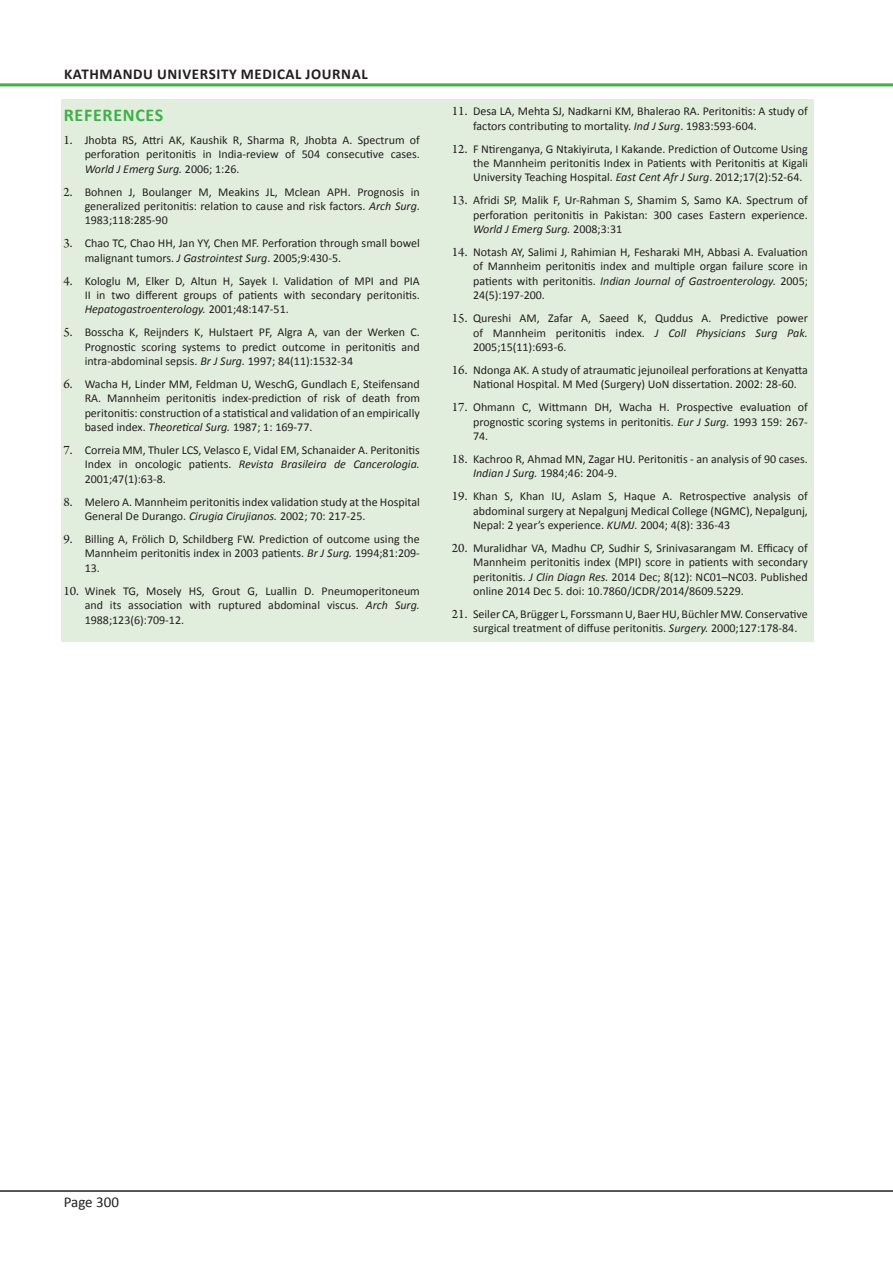
<style>
.page{position:relative;width:893px;height:1263px;background:#fff}
.page>*{position:absolute;margin:0;border:0;box-sizing:border-box;transform-origin:0 0}
.Normal_Text{font:700 18px "Calibri";letter-spacing:.04em;color:#40ae49}
.t1{font:700 15px "Calibri";letter-spacing:.04em;color:#231f20}
.t2{font:15px "Calibri";color:#231f20}
.Refrence_Text{font:12px/14.4px "Calibri";color:#231f20;text-align:justify}
.s1{font-family:"Arno Pro";font-size:13.5px}
.s2{font-style:italic}
</style>
<div class="page">
<hr style="left:0;top:1190px;width:893px;height:2px;background:#231f20">
<hr style="left:0;top:83px;width:893px;height:3px;background:#40ae49">
<div style="left:62px;top:100px;width:752px;height:542px;background:#e1eedd"></div>
<p class="t1" style="left:64px;top:64px;width:305px">KATHMANDU UNIVERSITY MEDICAL JOURNAL</p>
<p class="Normal_Text" style="left:64px;top:103px;width:101px">REFERENCES</p>
<p class="Refrence_Text" style="left:85px;top:133px;width:337px;text-indent:-21px"><span class="s1">1.</span> Jhobta RS, Attri AK, Kaushik R, Sharma R, Jhobta A. Spectrum of perforation peritonitis in India-review of 504 consecutive cases.<br><span class="s2">World J Emerg Surg.</span> 2006; 1:26.</p>
<p class="Refrence_Text" style="left:85px;top:184px;width:337px;text-indent:-21px"><span class="s1">2.</span> Bohnen J, Boulanger M, Meakins JL, Mclean APH. Prognosis in generalized peritonitis: relation to cause and risk factors. <span class="s2">Arch Surg</span>.<br>1983;118:285-90</p>
<p class="Refrence_Text" style="left:85px;top:236px;width:337px;text-indent:-21px"><span class="s1">3.</span> Chao TC, Chao HH, Jan YY, Chen MF. Perforation through small bowel malignant tumors. <span class="s2">J Gastrointest Surg</span>. 2005;9:430-5.</p>
<p class="Refrence_Text" style="left:85px;top:273px;width:337px;text-indent:-21px"><span class="s1">4.</span> Kologlu M, Elker D, Altun H, Sayek I. Validation of MPI and PIA II in two different groups of patients with secondary peritonitis.<br><span class="s2">Hepatogastroenterology.</span> 2001;48:147-51.</p>
<p class="Refrence_Text" style="left:85px;top:325px;width:337px;text-indent:-21px"><span class="s1">5.</span> Bosscha K, Reijnders K, Hulstaert PF, Algra A, van der Werken C.<br>Prognostic scoring systems to predict outcome in peritonitis and intra-abdominal sepsis. <span class="s2">Br J Surg.</span> 1997; 84(11):1532-34</p>
<p class="Refrence_Text" style="left:85px;top:377px;width:337px;text-indent:-21px"><span class="s1">6.</span> Wacha H, Linder MM, Feldman U, WeschG, Gundlach E, Steifensand RA. Mannheim peritonitis index-prediction of risk of death from peritonitis: construction of a statistical and validation of an empirically based index. <span class="s2">Theoretical Surg.</span> 1987; 1: 169-77.</p>
<p class="Refrence_Text" style="left:85px;top:443px;width:337px;text-indent:-21px"><span class="s1">7.</span> Correia MM, Thuler LCS, Velasco E, Vidal EM, Schanaider A. Peritonitis Index in oncologic patients. <span class="s2">Revista Brasileira de Cancerologia.<br></span>2001;47(1):63-8.</p>
<p class="Refrence_Text" style="left:85px;top:495px;width:337px;text-indent:-21px"><span class="s1">8.</span> Melero A. Mannheim peritonitis index validation study at the Hospital<br>General De Durango. <span class="s2">Cirugia Cirujianos.</span> 2002; 70: 217-25.</p>
<p class="Refrence_Text" style="left:85px;top:532px;width:337px;text-indent:-21px"><span class="s1">9.</span> Billing A, Frölich D, Schildberg FW. Prediction of outcome using the Mannheim peritonitis index in 2003 patients. <span class="s2">Br J Surg.</span> 1994;81:209- 13.</p>
<p class="Refrence_Text" style="left:85px;top:584px;width:337px;text-indent:-21px"><span class="s1">10.</span> Winek TG, Mosely HS, Grout G, Luallin D. Pneumoperitoneum and its association with ruptured abdominal viscus. <span class="s2">Arch Surg.<br></span>1988;123(6):709-12.</p>
<p class="Refrence_Text" style="left:473px;top:104px;width:336px;text-indent:-21px"><span class="s1">11.</span> Desa LA, Mehta SJ, Nadkarni KM, Bhalerao RA. Peritonitis: A study of factors contributing to mortality. <span class="s2">Ind J Surg</span>. 1983:593-604.</p>
<p class="Refrence_Text" style="left:473px;top:141px;width:336px;text-indent:-21px"><span class="s1">12.</span> F Ntirenganya, G Ntakiyiruta, I Kakande. Prediction of Outcome Using the Mannheim peritonitis Index in Patients with Peritonitis at Kigali University Teaching Hospital. <span class="s2">East Cent Afr J Surg</span>. 2012;17(2):52-64.</p>
<p class="Refrence_Text" style="left:473px;top:193px;width:336px;text-indent:-21px"><span class="s1">13.</span> Afridi SP, Malik F, Ur-Rahman S, Shamim S, Samo KA. Spectrum of perforation peritonitis in Pakistan: 300 cases Eastern experience.<br><span class="s2">World J Emerg Surg.</span> 2008;3:31</p>
<p class="Refrence_Text" style="left:473px;top:245px;width:336px;text-indent:-21px"><span class="s1">14.</span> Notash AY, Salimi J, Rahimian H, Fesharaki MH, Abbasi A. Evaluation of Mannheim peritonitis index and multiple organ failure score in patients with peritonitis. <span class="s2">Indian Journal of Gastroenterology.</span> 2005; 24(5):197-200.</p>
<p class="Refrence_Text" style="left:473px;top:311px;width:336px;text-indent:-21px"><span class="s1">15.</span> Qureshi AM, Zafar A, Saeed K, Quddus A. Predictive power of Mannheim peritonitis index. <span class="s2">J Coll Physicians Surg Pak.<br></span>2005;15(11):693-6.</p>
<p class="Refrence_Text" style="left:473px;top:363px;width:336px;text-indent:-21px"><span class="s1">16.</span> Ndonga AK. A study of atraumatic jejunoileal perforations at Kenyatta<br>National Hospital. M Med (Surgery) UoN dissertation. 2002: 28-60.</p>
<p class="Refrence_Text" style="left:473px;top:400px;width:336px;text-indent:-21px"><span class="s1">17.</span> Ohmann C, Wittmann DH, Wacha H. Prospective evaluation of prognostic scoring systems in peritonitis. <span class="s2">Eur J Surg.</span> 1993 159: 267- 74.</p>
<p class="Refrence_Text" style="left:473px;top:452px;width:336px;text-indent:-21px"><span class="s1">18.</span> Kachroo R, Ahmad MN, Zagar HU. Peritonitis - an analysis of 90 cases.<br><span class="s2">Indian J Surg.</span> 1984;46: 204-9.</p>
<p class="Refrence_Text" style="left:473px;top:489px;width:336px;text-indent:-21px"><span class="s1">19.</span> Khan S, Khan IU, Aslam S, Haque A. Retrospective analysis of abdominal surgery at Nepalgunj Medical College (NGMC), Nepalgunj, Nepal: 2 year’s experience. <span class="s2">KUMJ.</span> 2004; 4(8): 336-43</p>
<p class="Refrence_Text" style="left:473px;top:541px;width:336px;text-indent:-21px"><span class="s1">20.</span> Muralidhar VA, Madhu CP, Sudhir S, Srinivasarangam M. Efficacy of Mannheim peritonitis index (MPI) score in patients with secondary peritonitis. <span class="s2">J Clin Diagn Res.</span> 2014 Dec; 8(12): NC01–NC03. Published online 2014 Dec 5. doi: 10.7860/JCDR/2014/8609.5229.</p>
<p class="Refrence_Text" style="left:473px;top:607px;width:336px;text-indent:-21px"><span class="s1">21.</span> Seiler CA, Brügger L, Forssmann U, Baer HU, Büchler MW. Conservative surgical treatment of diffuse peritonitis. <span class="s2">Surgery.</span> 2000;127:178-84.</p>
<p class="t2" style="left:64px;top:1193px;width:57px">Page 300</p>
</div>
